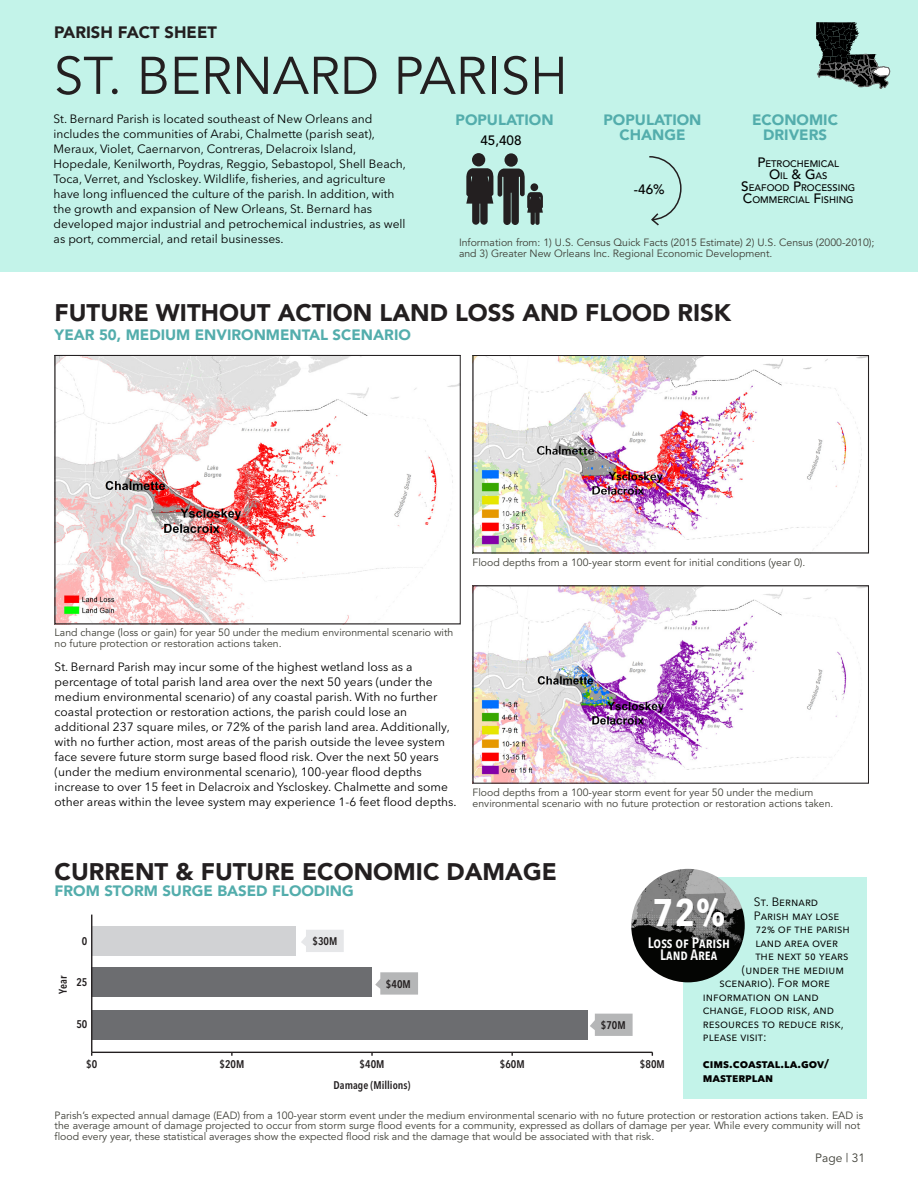
<style>
.page{position:relative;width:918px;height:1188px;background:#fff}
.page>*{position:absolute;margin:0;border:0;box-sizing:border-box;transform-origin:0 0}
.TOC_title{font:52.5px "Avenir";color:#231f20}
.t1{font:600 condensed 48px "Avenir Next LT Pro";color:#fff}
.t2{font:900 24px "Avenir";color:#231f20}
.t3{font:900 16.5px "Avenir";color:#231f20}
.t4{font:900 15px/15px "Avenir";color:#53adac;text-align:center}
.t5{font:600 condensed 15px/12px "Avenir Next LT Pro";color:#fff;text-align:center}
.t6{font:500 13.5px "Avenir";color:#000}
.t7{font:12px/15px "Avenir Next LT Pro";color:#000}
.t8{font:700 12px/13.5px "Avenir Next LT Pro";color:#000}
.t9{font:12px "Avenir";color:#3f3f37}
.t10{font:600 condensed 11.1px "Avenir Next LT Pro";color:#231f20}
.t11{font:10.5px/10.5px "Avenir";color:#3f3f37}
.t12{font:500 9.45px "Avenir";color:#000}
.s1{font-size:13.5px}
</style>
<div class="page">
<div style="left:0;top:0;width:918px;height:272px;background:#c3f3e9"></div>
<div style="left:472px;top:153px;width:13px;height:13px;background:#231f20;border-radius:50%"></div>
<div style="left:505px;top:153px;width:13px;height:14px;background:#231f20;border-radius:50%"></div>
<svg style="left:466px;top:168px;width:77px;height:57px"></svg>
<div style="left:683px;top:877px;width:184px;height:221px;background:#c3f3e9"></div>
<img style="left:631px;top:869px;width:114px;height:113px;border-radius:57px">
<svg style="left:301px;top:930px;width:43px;height:22px"></svg>
<svg style="left:375px;top:972px;width:43px;height:23px"></svg>
<svg style="left:590px;top:1014px;width:43px;height:22px"></svg>
<div style="left:92px;top:1010px;width:496px;height:30px;background:#6c6d70"></div>
<div style="left:92px;top:967px;width:280px;height:30px;background:#6c6d70"></div>
<div style="left:92px;top:926px;width:204px;height:30px;background:#d1d2d4"></div>
<hr style="left:92px;top:1052px;width:560px;height:1px;background:#231f20">
<hr style="left:91px;top:915px;width:1px;height:137px;background:#231f20">
<img style="left:57px;top:357px;width:402px;height:265px">
<div style="left:55px;top:355px;width:406px;height:269px;border:1px solid #231f20"></div>
<img style="left:475px;top:357px;width:392px;height:194px">
<div style="left:473px;top:355px;width:396px;height:198px;border:1px solid #231f20"></div>
<img style="left:475px;top:587px;width:392px;height:195px">
<div style="left:473px;top:585px;width:396px;height:199px;border:1px solid #231f20"></div>
<svg style="left:649px;top:156px;width:33px;height:70px"></svg>
<svg style="left:816px;top:22px;width:74px;height:67px"></svg>
<h3 class="t3" style="left:54px;top:18px;width:164px">PARISH FACT SHEET</h3>
<p class="TOC_title" style="left:54px;top:45px;width:515px">ST. BERNARD PARISH</p>
<p class="t7" style="left:54px;top:112px;width:354px">St. Bernard Parish is located southeast of New Orleans and includes the communities of Arabi, Chalmette (parish seat), Meraux, Violet, Caernarvon, Contreras, Delacroix Island, Hopedale, Kenilworth, Poydras, Reggio, Sebastopol, Shell Beach, Toca, Verret, and Yscloskey. Wildlife, fisheries, and agriculture have long influenced the culture of the parish. In addition, with the growth and expansion of New Orleans, St. Bernard has developed major industrial and petrochemical industries, as well as port, commercial, and retail businesses.</p>
<p class="t4" style="left:456px;top:112px;width:100px">POPULATION</p>
<p class="t6" style="left:480px;top:128px;width:43px">45,408</p>
<p class="t4" style="left:604px;top:112px;width:100px">POPULATION<br>CHANGE</p>
<p class="t6" style="left:634px;top:177px;width:32px">-46%</p>
<p class="t4" style="left:752px;top:112px;width:87px">ECONOMIC<br>DRIVERS</p>
<p class="t12" style="left:757px;top:155px;width:83px"><span class="s1">P</span>ETROCHEMICAL</p>
<p class="t12" style="left:769px;top:167px;width:60px"><span class="s1">O</span>IL <span class="s1">&amp; G</span>AS</p>
<p class="t12" style="left:741px;top:179px;width:114px"><span class="s1">S</span>EAFOOD <span class="s1">P</span>ROCESSING</p>
<p class="t12" style="left:743px;top:191px;width:111px"><span class="s1">C</span>OMMERCIAL <span class="s1">F</span>ISHING</p>
<p class="t11" style="left:459px;top:237px;width:417px">Information from: 1) U.S. Census Quick Facts (2015 Estimate) 2) U.S. Census (2000-2010); and 3) Greater New Orleans Inc. Regional Economic Development.</p>
<h3 class="t2" style="left:55px;top:292px;width:678px">FUTURE WITHOUT ACTION LAND LOSS AND FLOOD RISK</h3>
<p class="t4" style="left:55px;top:327px;width:358px">YEAR 50, MEDIUM ENVIRONMENTAL SCENARIO</p>
<p class="t11" style="left:473px;top:558px;width:334px">Flood depths from a 100-year storm event for initial conditions (year 0).</p>
<p class="t11" style="left:55px;top:628px;width:400px">Land change (loss or gain) for year 50 under the medium environmental scenario with no future protection or restoration actions taken.</p>
<p class="t7" style="left:55px;top:659px;width:403px">St. Bernard Parish may incur some of the highest wetland loss as a percentage of total parish land area over the next 50 years (under the medium environmental scenario) of any coastal parish. With no further coastal protection or restoration actions, the parish could lose an additional 237 square miles, or 72% of the parish land area. Additionally, with no further action, most areas of the parish outside the levee system face severe future storm surge based flood risk. Over the next 50 years (under the medium environmental scenario), 100-year flood depths increase to over 15 feet in Delacroix and Yscloskey. Chalmette and some other areas within the levee system may experience 1-6 feet flood depths.</p>
<p class="t11" style="left:473px;top:788px;width:362px">Flood depths from a 100-year storm event for year 50 under the medium environmental scenario with no future protection or restoration actions taken.</p>
<h3 class="t2" style="left:55px;top:851px;width:504px">CURRENT &amp; FUTURE ECONOMIC DAMAGE</h3>
<p class="t4" style="left:55px;top:883px;width:301px">FROM STORM SURGE BASED FLOODING</p>
<p class="t1" style="left:652px;top:880px;width:75px">72%</p>
<p class="t5" style="left:648px;top:937px;width:84px">Loss of Parish<br>Land Area</p>
<p class="t7" style="left:754px;top:894px;width:66px">St. Bernard</p>
<p class="t7" style="left:754px;top:908px;width:87px">Parish may lose</p>
<p class="t7" style="left:755px;top:921px;width:96px">72% of the parish</p>
<p class="t7" style="left:755px;top:935px;width:84px">land area over</p>
<p class="t7" style="left:755px;top:948px;width:95px">the next 50 years</p>
<p class="t7" style="left:742px;top:962px;width:104px">(under the medium</p>
<p class="t7" style="left:719px;top:975px;width:112px">scenario). For more</p>
<p class="t7" style="left:703px;top:989px;width:117px">information on land</p>
<p class="t7" style="left:703px;top:1002px;width:133px">change, flood risk, and</p>
<p class="t7" style="left:703px;top:1016px;width:143px">resources to reduce risk,</p>
<p class="t7" style="left:703px;top:1029px;width:65px">please visit:</p>
<p class="t8" style="left:703px;top:1057px;width:128px">cims.coastal.la.gov/ masterplan</p>
<p class="t10" style="left:313px;top:934px;width:26px">$30M</p>
<p class="t10" style="left:82px;top:934px;width:7px">0</p>
<p class="t10" style="left:56px;top:994px;width:19px;rotate:-90deg">Year</p>
<p class="t10" style="left:76px;top:976px;width:13px">25</p>
<p class="t10" style="left:386px;top:977px;width:26px">$40M</p>
<p class="t10" style="left:76px;top:1017px;width:13px">50</p>
<p class="t10" style="left:601px;top:1019px;width:26px">$70M</p>
<p class="t10" style="left:86px;top:1058px;width:13px">$0</p>
<p class="t10" style="left:219px;top:1058px;width:26px">$20M</p>
<p class="t10" style="left:360px;top:1058px;width:26px">$40M</p>
<p class="t10" style="left:500px;top:1058px;width:26px">$60M</p>
<p class="t10" style="left:640px;top:1058px;width:26px">$80M</p>
<p class="t10" style="left:334px;top:1079px;width:78px">Damage (Millions)</p>
<p class="t11" style="left:55px;top:1110px;width:810px">Parish’s expected annual damage (EAD) from a 100-year storm event under the medium environmental scenario with no future protection or restoration actions taken. EAD is the average amount of damage projected to occur from storm surge flood events for a community, expressed as dollars of damage per year. While every community will not flood every year, these statistical averages show the expected flood risk and the damage that would be associated with that risk.</p>
<p class="t9" style="left:815px;top:1151px;width:51px">Page | 31</p>
</div>
